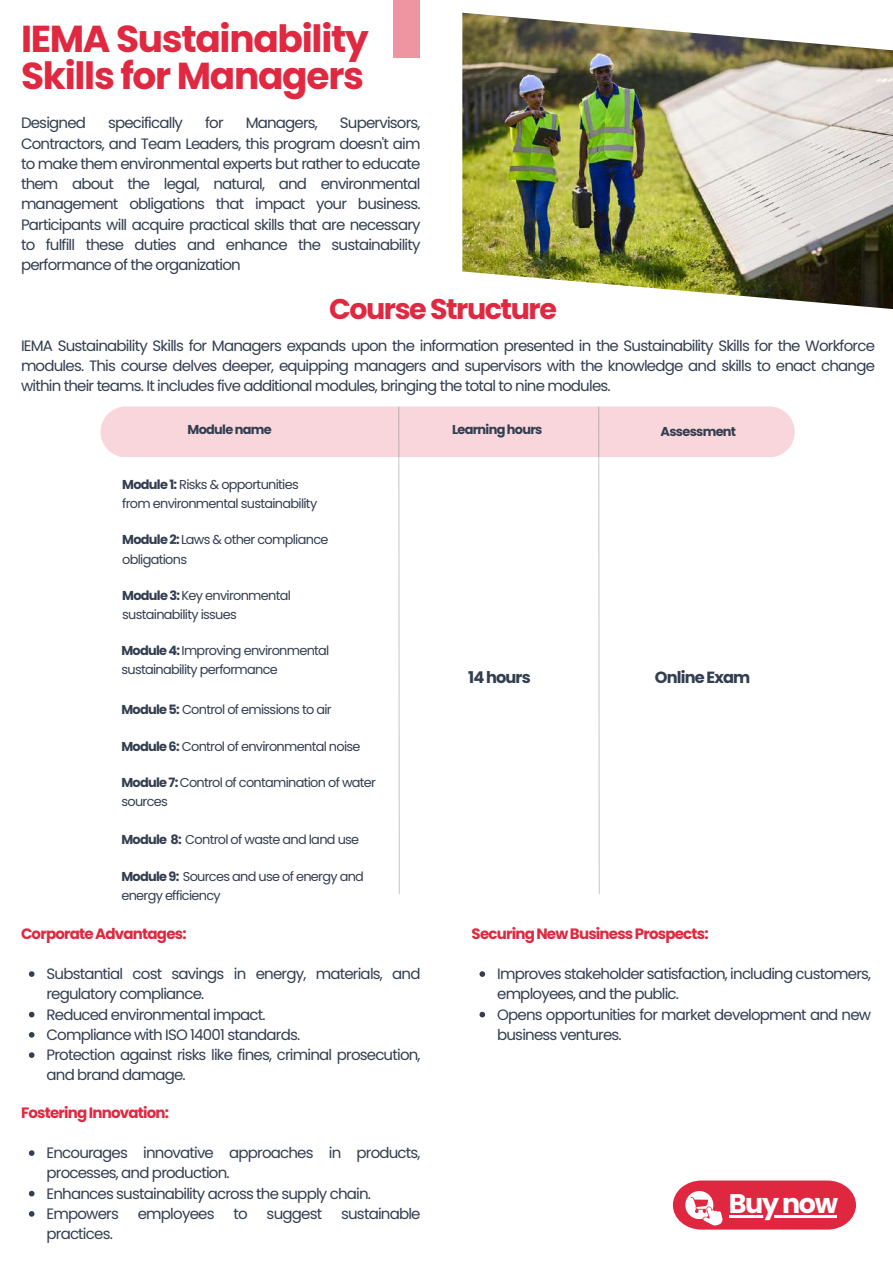
<style>
.page{position:relative;width:893px;height:1264px;background:#fff}
.page>*{position:absolute;margin:0;border:0;box-sizing:border-box;transform-origin:0 0}
.t1{font:700 37.5px/37.2px "Poppins";letter-spacing:-.035em;color:#e02840}
.t2{font:700 28.5px "Poppins";letter-spacing:-.05em;color:#e02840}
.t3{font:700 27px "Poppins";letter-spacing:-.05em;color:#fff}
.t4{font:700 16.2px "Poppins";letter-spacing:-.055em;color:#333e50}
.t5{font:15px/20.2px "Poppins";letter-spacing:-.055em;color:#333e50}
.t6{font:700 15px "Poppins";letter-spacing:-.055em;color:#e02840}
.t7{font:12.9px/19.2px "Poppins";letter-spacing:-.055em;color:#333e50}
.t8{font:700 12.9px "Poppins";letter-spacing:-.055em;color:#333e50}
.s1{font-weight:700}
</style>
<div class="page">
<div style="left:393px;top:0;width:27px;height:57px;background:#ef95a1"></div>
<svg style="left:100px;top:406px;width:694px;height:488px"></svg>
<img style="left:462px;top:13px;width:430px;height:296px">
<svg style="left:29px;top:971px;width:5px;height:5px"></svg>
<svg style="left:29px;top:1011px;width:5px;height:6px"></svg>
<svg style="left:29px;top:1032px;width:5px;height:5px"></svg>
<svg style="left:29px;top:1052px;width:5px;height:5px"></svg>
<svg style="left:29px;top:1150px;width:5px;height:5px"></svg>
<svg style="left:29px;top:1190px;width:5px;height:6px"></svg>
<svg style="left:29px;top:1211px;width:5px;height:5px"></svg>
<svg style="left:479px;top:971px;width:6px;height:5px"></svg>
<svg style="left:479px;top:1011px;width:6px;height:6px"></svg>
<svg style="left:672px;top:1180px;width:183px;height:49px;background:#e44b5f"></svg>
<hr style="left:728px;top:1214px;width:108px;height:3px;background:#fff">
<h1 class="t1" style="left:21px;top:20px;width:349px">IEMA Sustainability<br>Skills for Managers</h1>
<p class="t5" style="left:21px;top:113px;width:67px">Designed</p>
<p class="t5" style="left:108px;top:113px;width:76px">specifically</p>
<p class="t5" style="left:205px;top:113px;width:20px">for</p>
<p class="t5" style="left:246px;top:113px;width:74px">Managers,</p>
<p class="t5" style="left:21px;top:113px;width:401px;text-align:justify;text-indent:319px">Supervisors, Contractors, and Team Leaders, this program doesn't aim to make them environmental experts but rather to educate them about the legal, natural, and environmental management obligations that impact your business.<br>Participants will acquire practical skills that are necessary to fulfill these duties and enhance the sustainability performance of the organization</p>
<h2 class="t2" style="left:329px;top:289px;width:229px">Course Structure</h2>
<p class="t5" style="left:21px;top:335px;width:855px;text-align:justify">IEMA Sustainability Skills for Managers expands upon the information presented in the Sustainability Skills for the Workforce modules. This course delves deeper, equipping managers and supervisors with the knowledge and skills to enact change within their teams. It includes five additional modules, bringing the total to nine modules.</p>
<p class="t8" style="left:187px;top:420px;width:86px">Module name</p>
<p class="t7" style="left:122px;top:475px;width:196px"><span class="s1">Module 1:</span> Risks &amp; opportunities from environmental sustainability</p>
<p class="t7" style="left:122px;top:530px;width:208px"><span class="s1">Module 2:</span> Laws &amp; other compliance obligations</p>
<p class="t7" style="left:122px;top:586px;width:170px"><span class="s1">Module 3:</span> Key environmental sustainability issues</p>
<p class="t7" style="left:121px;top:640px;width:209px"><span class="s1">Module 4:</span> Improving environmental sustainability performance</p>
<p class="t7" style="left:121px;top:699px;width:212px"><span class="s1">Module 5:</span> Control of emissions to air</p>
<p class="t7" style="left:121px;top:737px;width:241px"><span class="s1">Module 6:</span> Control of environmental noise</p>
<p class="t7" style="left:121px;top:773px;width:256px"><span class="s1">Module 7:</span> Control of contamination of water sources</p>
<p class="t7" style="left:121px;top:829px;width:239px"><span class="s1">Module 8:</span> Control of waste and land use</p>
<p class="t7" style="left:121px;top:867px;width:244px"><span class="s1">Module 9:</span> Sources and use of energy and energy efficiency</p>
<p class="t6" style="left:21px;top:922px;width:167px">Corporate Advantages:</p>
<p class="t5" style="left:46px;top:963px;width:375px">Substantial cost savings in energy, materials, and regulatory compliance.<br>Reduced environmental impact.<br>Compliance with ISO 14001 standards.<br>Protection against risks like fines, criminal prosecution, and brand damage.</p>
<p class="t6" style="left:21px;top:1101px;width:150px">Fostering Innovation:</p>
<p class="t5" style="left:46px;top:1142px;width:375px">Encourages innovative approaches in products, processes, and production.<br>Enhances sustainability across the supply chain.<br>Empowers</p>
<p class="t5" style="left:138px;top:1203px;width:78px">employees</p>
<p class="t5" style="left:233px;top:1203px;width:16px">to</p>
<p class="t5" style="left:266px;top:1203px;width:57px">suggest</p>
<p class="t5" style="left:341px;top:1203px;width:81px">sustainable</p>
<p class="t5" style="left:46px;top:1223px;width:68px">practices.</p>
<p class="t8" style="left:452px;top:420px;width:92px">Learning hours</p>
<p class="t8" style="left:660px;top:422px;width:77px">Assessment</p>
<p class="t4" style="left:468px;top:666px;width:64px">14 hours</p>
<p class="t4" style="left:655px;top:666px;width:97px">Online Exam</p>
<p class="t6" style="left:471px;top:922px;width:238px">Securing New Business Prospects:</p>
<p class="t5" style="left:497px;top:963px;width:375px">Improves stakeholder satisfaction, including customers, employees, and the public.<br>Opens opportunities for market development and new business ventures.</p>
<h3 class="t3" style="left:728px;top:1184px;width:111px">Buy now</h3>
</div>
